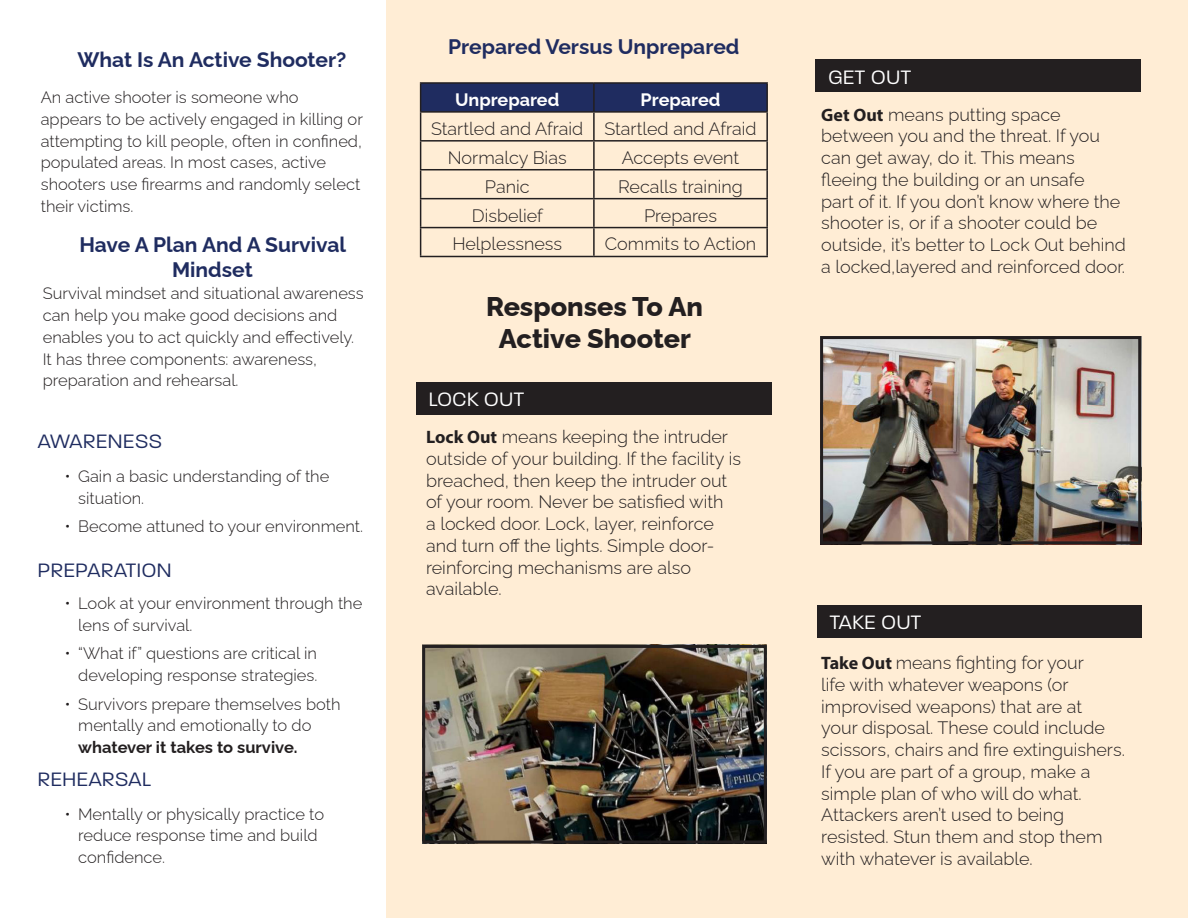
<style>
.page{position:relative;width:1188px;height:918px;background:#fff}
.page>*{position:absolute;margin:0;border:0;box-sizing:border-box;transform-origin:0 0}
.Section_Header{font:800 27px/32.4px "Raleway";color:#231f20;text-align:center}
.t1{font:700 21px/25.2px "Raleway";color:#1f2c60;text-align:center}
.Subhead_A{font:300 21px "Paralucent";letter-spacing:.03em;color:#1f2c60}
.Subhead_B{font:300 21px "Paralucent";letter-spacing:.03em;color:#fff}
.Outs_copy{font:300 18px/21.8px "Raleway";color:#231f20}
.Table{font:300 18px "Raleway";color:#231f20}
.Table_Header{font:700 18px "Raleway";color:#fff}
.Body_Copy{font:300 16.5px/21.8px "Raleway";color:#231f20}
.s1{font-weight:700}
.s2{font-family:"Myriad Pro";font-weight:700}
</style>
<div class="page">
<div style="left:386px;top:0;width:802px;height:918px;background:#ffedd5"></div>
<img style="left:426px;top:649px;width:337px;height:191px">
<div style="left:422px;top:645px;width:345px;height:199px;border:3px solid #231f20"></div>
<img style="left:824px;top:340px;width:313px;height:200px">
<div style="left:820px;top:336px;width:321px;height:208px;border:3px solid #231f20"></div>
<hr style="left:420px;top:82px;width:174px;height:2px;background:#231f20">
<hr style="left:594px;top:82px;width:174px;height:2px;background:#231f20">
<hr style="left:766px;top:84px;width:2px;height:27px;background:#231f20">
<hr style="left:594px;top:111px;width:174px;height:2px;background:#231f20">
<hr style="left:766px;top:113px;width:2px;height:27px;background:#231f20">
<hr style="left:594px;top:140px;width:174px;height:2px;background:#231f20">
<hr style="left:766px;top:142px;width:2px;height:27px;background:#231f20">
<hr style="left:594px;top:169px;width:174px;height:1px;background:#231f20">
<hr style="left:766px;top:170px;width:2px;height:28px;background:#231f20">
<hr style="left:594px;top:198px;width:174px;height:1px;background:#231f20">
<hr style="left:766px;top:199px;width:2px;height:28px;background:#231f20">
<svg style="left:420px;top:83px;width:347px;height:173px"></svg>
<hr style="left:594px;top:227px;width:174px;height:1px;background:#231f20">
<hr style="left:593px;top:228px;width:2px;height:28px;background:#231f20">
<hr style="left:766px;top:228px;width:2px;height:28px;background:#231f20">
<hr style="left:420px;top:256px;width:174px;height:1px;background:#231f20">
<hr style="left:594px;top:256px;width:174px;height:1px;background:#231f20">
<div style="left:416px;top:382px;width:356px;height:32px;background:#231f20"></div>
<div style="left:816px;top:60px;width:325px;height:32px;background:#231f20"></div>
<div style="left:817px;top:605px;width:324px;height:32px;background:#231f20"></div>
<h1 class="t1" style="left:77px;top:44px;width:271px">What Is An Active Shooter?</h1>
<p class="Body_Copy" style="left:41px;top:84px;width:324px">An active shooter is someone who appears to be actively engaged in killing or attempting to kill people, often in confined, populated areas. In most cases, active shooters use firearms and randomly select their victims.</p>
<h1 class="t1" style="left:79px;top:229px;width:268px">Have A Plan And A Survival<br>Mindset</h1>
<p class="Body_Copy" style="left:43px;top:281px;width:322px">Survival mindset and situational awareness can help you make good decisions and enables you to act quickly and effectively.<br>It has three components: awareness, preparation and rehearsal.</p>
<h2 class="Subhead_A" style="left:38px;top:429px;width:126px">AWARENESS</h2>
<p class="Body_Copy" style="left:78px;top:463px;width:253px;text-indent:-14px">• Gain a basic understanding of the situation.</p>
<p class="Body_Copy" style="left:65px;top:514px;width:300px">• Become attuned to your environment.</p>
<h2 class="Subhead_A" style="left:38px;top:558px;width:135px">PREPARATION</h2>
<p class="Body_Copy" style="left:78px;top:591px;width:286px;text-indent:-14px">• Look at your environment through the lens of survival.</p>
<p class="Body_Copy" style="left:65px;top:641px;width:254px;text-align:right">• “What if” questions are critical in developing response strategies.</p>
<p class="Body_Copy" style="left:78px;top:691px;width:264px;text-indent:-14px">• Survivors prepare themselves both mentally and emotionally to do <span class="s1">whatever it takes to survive.</span></p>
<h2 class="Subhead_A" style="left:38px;top:767px;width:115px">REHEARSAL</h2>
<p class="Body_Copy" style="left:78px;top:801px;width:247px;text-indent:-14px">• Mentally or physically practice to reduce response time and build confidence.</p>
<h1 class="t1" style="left:448px;top:31px;width:293px">Prepared Versus Unprepared</h1>
<p class="Table_Header" style="left:455px;top:85px;width:106px">Unprepared</p>
<p class="Table_Header" style="left:641px;top:85px;width:81px">Prepared</p>
<p class="Table" style="left:431px;top:114px;width:154px">Startled and Afraid</p>
<p class="Table" style="left:604px;top:114px;width:154px">Startled and Afraid</p>
<p class="Table" style="left:448px;top:143px;width:120px">Normalcy Bias</p>
<p class="Table" style="left:622px;top:143px;width:119px">Accepts event</p>
<p class="Table" style="left:485px;top:172px;width:46px">Panic</p>
<p class="Table" style="left:618px;top:172px;width:126px">Recalls training</p>
<p class="Table" style="left:472px;top:201px;width:73px">Disbelief</p>
<p class="Table" style="left:644px;top:201px;width:75px">Prepares</p>
<p class="Table" style="left:452px;top:230px;width:111px">Helplessness</p>
<p class="Table" style="left:605px;top:230px;width:153px">Commits to Action</p>
<h1 class="Section_Header" style="left:486px;top:287px;width:219px">Responses To An<br>Active Shooter</h1>
<h2 class="Subhead_B" style="left:429px;top:387px;width:97px">LOCK OUT</h2>
<p class="Outs_copy" style="left:426px;top:424px;width:316px"><span class="s2">Lock Out</span> means keeping the intruder outside of your building. If the facility is breached, then keep the intruder out of your room. Never be satisfied with<br>a locked door. Lock, layer, reinforce and turn off the lights. Simple door&shy;reinforcing mechanisms are also available.</p>
<h2 class="Subhead_B" style="left:828px;top:65px;width:84px">GET OUT</h2>
<p class="Outs_copy" style="left:821px;top:102px;width:306px"><span class="s2">Get Out</span> means putting space between you and the threat. If you can get away, do it. This means fleeing the building or an unsafe<br>part of it. If you don’t know where the shooter is, or if a shooter could be outside, it’s better to Lock Out behind a locked,layered and reinforced door.</p>
<h2 class="Subhead_B" style="left:830px;top:610px;width:93px">TAKE OUT</h2>
<p class="Outs_copy" style="left:821px;top:650px;width:305px"><span class="s2">Take Out</span> means fighting for your<br>life with whatever weapons (or improvised weapons) that are at<br>your disposal. These could include scissors, chairs and fire extinguishers.<br>If you are part of a group, make a simple plan of who will do what.<br>Attackers aren’t used to being resisted. Stun them and stop them with whatever is available.</p>
</div>
